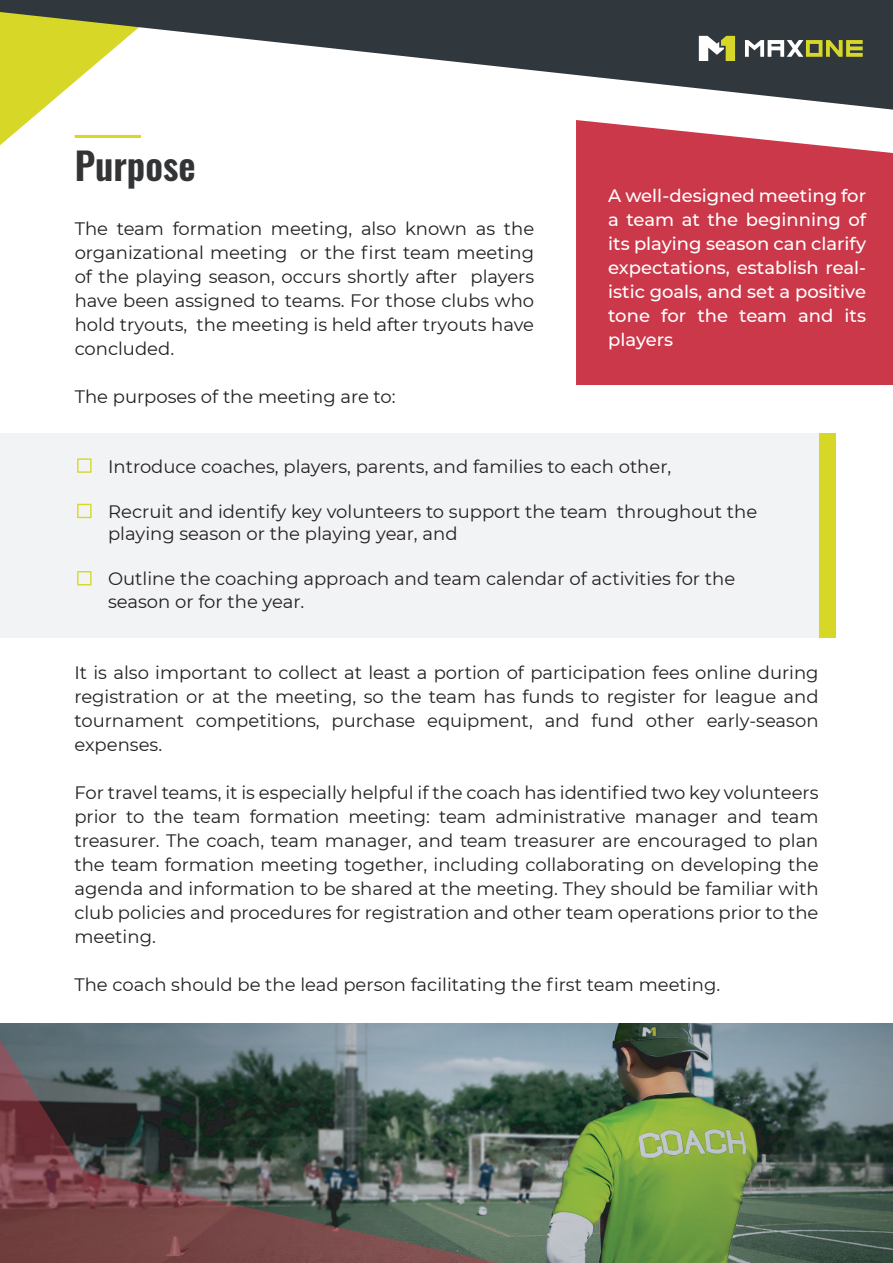
<style>
.page{position:relative;width:893px;height:1263px;background:#fff}
.page>*{position:absolute;margin:0;border:0;box-sizing:border-box;transform-origin:0 0}
.t1{font:600 37.5px "Oswald";color:#323436}
.t2{font:18px/24px "Montserrat";color:#231f20;text-align:justify}
.t3{font:500 18px/24px "Montserrat";color:#fff;text-align:justify}
</style>
<div class="page">
<div style="left:8px;top:434px;width:827px;height:204px;background:#d7d728"></div>
<svg style="left:0;top:110px;width:75px;height:35px"></svg>
<svg style="left:0;top:0;width:893px;height:110px;fill:#30383e"></svg>
<svg style="left:699px;top:36px;width:36px;height:25px"></svg>
<svg style="left:745px;top:40px;width:118px;height:17px"></svg>
<div style="left:576px;top:120px;width:317px;height:265px;background:#cb384a"></div>
<div style="left:0;top:434px;width:818px;height:204px;background:#f2f3f4"></div>
<svg style="left:77px;top:458px;width:15px;height:15px"></svg>
<svg style="left:77px;top:504px;width:15px;height:14px"></svg>
<svg style="left:77px;top:571px;width:15px;height:14px"></svg>
<img style="left:0;top:1023px;width:893px;height:240px">
<svg style="left:0;top:1030px;width:510px;height:233px;background:#5e5b5a"></svg>
<hr style="left:75px;top:135px;width:66px;height:3px;background:#d7d728">
<h1 class="t1" style="left:75px;top:140px;width:122px">Purpose</h1>
<p class="t2" style="left:75px;top:216px;width:461px">The team formation meeting, also known as the organizational meeting or the first team meeting of the playing season, occurs shortly after players have been assigned to teams. For those clubs who hold tryouts, the meeting is held after tryouts have concluded.</p>
<p class="t2" style="left:75px;top:384px;width:323px">The purposes of the meeting are to:</p>
<p class="t3" style="left:608px;top:183px;width:259px">A well-designed meeting for a team at the beginning of its playing season can clarify expectations, establish real&shy;istic goals, and set a positive tone for the team and its players</p>
<p class="t2" style="left:108px;top:454px;width:565px">Introduce coaches, players, parents, and families to each other,</p>
<p class="t2" style="left:108px;top:500px;width:651px;line-height:22.5px">Recruit and identify key volunteers to support the team throughout the playing season or the playing year, and</p>
<p class="t2" style="left:108px;top:567px;width:629px;line-height:22.5px">Outline the coaching approach and team calendar of activities for the season or for the year.</p>
<p class="t2" style="left:74px;top:660px;width:746px">It is also important to collect at least a portion of participation fees online during registration or at the meeting, so the team has funds to register for league and tournament competitions, purchase equipment, and fund other early-season expenses.</p>
<p class="t2" style="left:74px;top:780px;width:746px">For travel teams, it is especially helpful if the coach has identified two key volunteers prior to the team formation meeting: team administrative manager and team treasurer. The coach, team manager, and team treasurer are encouraged to plan the team formation meeting together, including collaborating on developing the agenda and information to be shared at the meeting. They should be familiar with club policies and procedures for registration and other team operations prior to the meeting.</p>
<p class="t2" style="left:74px;top:972px;width:647px">The coach should be the lead person facilitating the first team meeting.</p>
</div>
